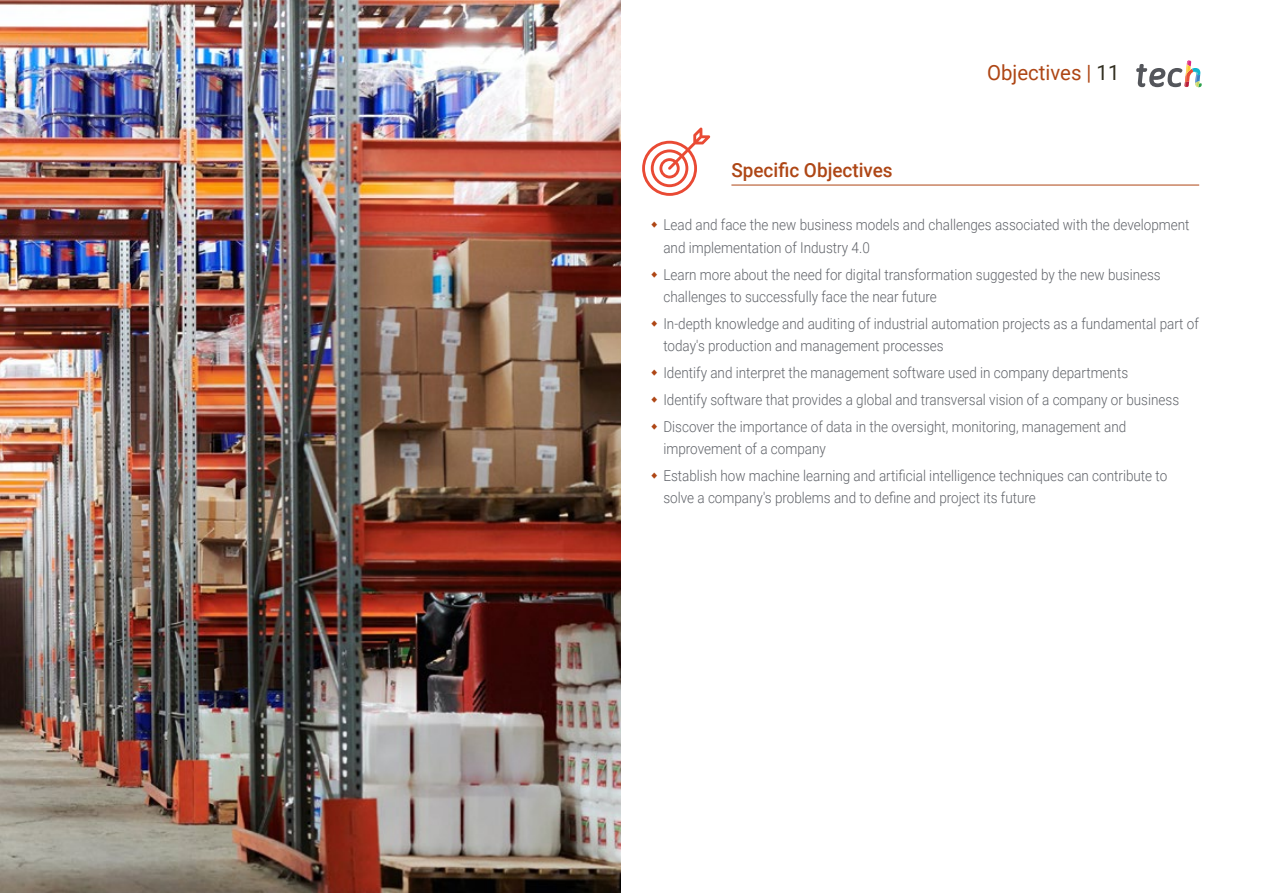
<style>
.page{position:relative;width:1263px;height:893px;background:#fff}
.page>*{position:absolute;margin:0;border:0;box-sizing:border-box;transform-origin:0 0}
.t1{font:21px "Roboto";color:#ae4615}
.t2{font:500 19.5px "Roboto";color:#ae4615}
.t3{font:300 15px/22.5px "Roboto";color:#61646a;scale:.9 1}
.s1{color:#312e20}
</style>
<div class="page">
<hr style="left:731px;top:185px;width:468px;height:1px;background:#ae4615">
<svg style="left:642px;top:127px;width:68px;height:69px"></svg>
<svg style="left:1136px;top:61px;width:66px;height:27px"></svg>
<img style="left:0;top:0;width:621px;height:893px">
<h1 class="t1" style="left:987px;top:57px;width:134px">Objectives | <span class="s1">11</span></h1>
<h2 class="t2" style="left:731px;top:157px;width:163px">Specific Objectives</h2>
<p class="t3" style="left:663px;top:213px;width:586px">Lead and face the new business models and challenges associated with the development and implementation of Industry 4.0</p>
<p class="t3" style="left:663px;top:262px;width:554px">Learn more about the need for digital transformation suggested by the new business challenges to successfully face the near future</p>
<p class="t3" style="left:663px;top:312px;width:596px">In-depth knowledge and auditing of industrial automation projects as a fundamental part of today's production and management processes</p>
<p class="t3" style="left:663px;top:359px;width:575px;line-height:26.7px">Identify and interpret the management software used in company departments<br>Identify software that provides a global and transversal vision of a company or business<br>Discover the importance of data in the oversight, monitoring, management and</p>
<p class="t3" style="left:663px;top:435px;width:561px;line-height:26.7px">improvement of a company<br>Establish how machine learning and artificial intelligence techniques can contribute to</p>
<p class="t3" style="left:663px;top:486px;width:415px">solve a company's problems and to define and project its future</p>
</div>
